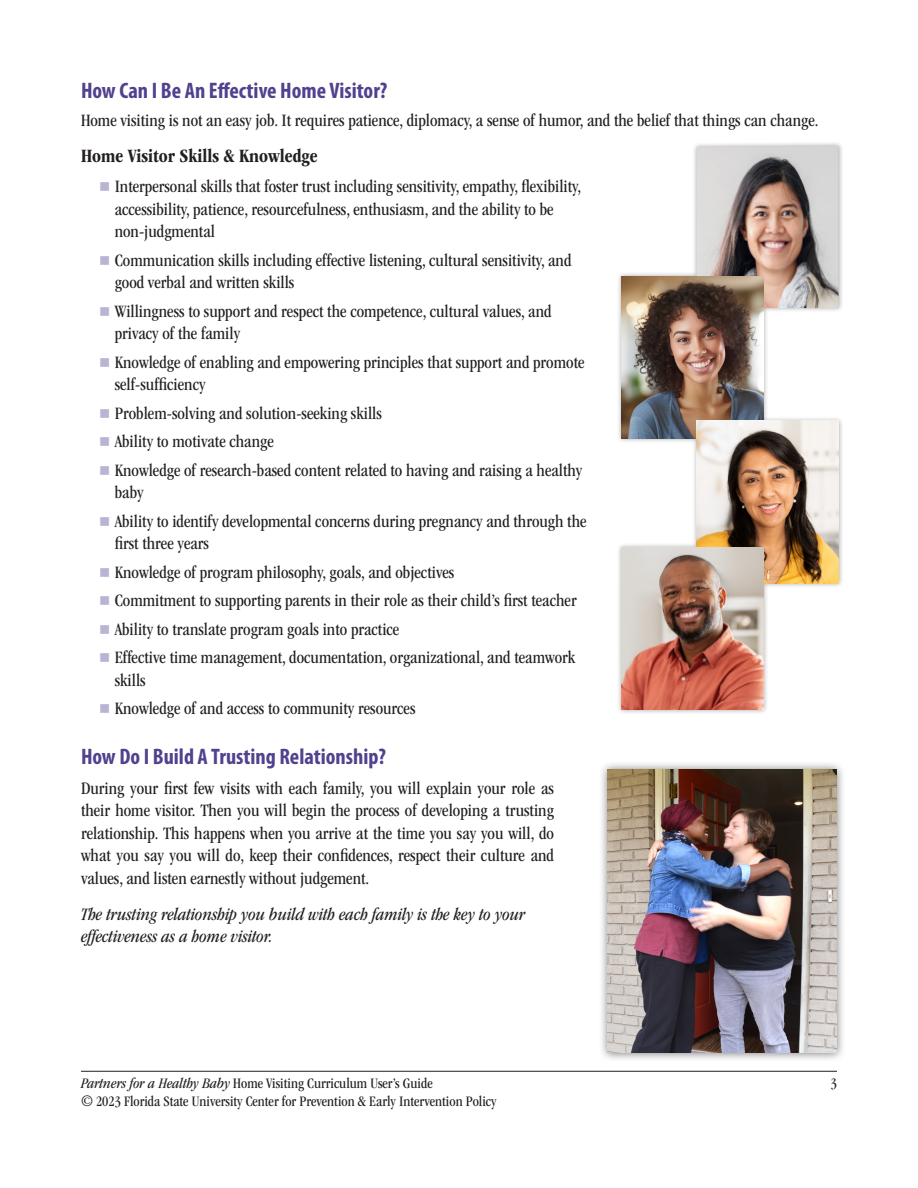
<style>
.page{position:relative;width:918px;height:1188px;background:#fff}
.page>*{position:absolute;margin:0;border:0;box-sizing:border-box;transform-origin:0 0}
.t1{font:700 condensed 22.5px "Myriad Pro";color:#52418e}
.t2{font:700 condensed 19.5px "ITC Garamond Std";color:#231f20}
.t3{font:condensed 18px/22.5px "ITC Garamond Std";color:#231f20}
.t4{font:italic condensed 18px/22.5px "ITC Garamond Std";color:#231f20}
.t5{font:condensed 15px/18px "ITC Garamond Std";color:#231f20}
.s1{color:#bab4d4}
.s2{font-style:italic}
</style>
<div class="page">
<hr style="left:81px;top:1071px;width:756px;height:1px;background:#231f20">
<div style="left:617px;top:141px;width:226px;height:574px;background:#231f20;opacity:.4"></div>
<img style="left:697px;top:146px;width:141px;height:162px">
<img style="left:622px;top:276px;width:142px;height:163px">
<img style="left:697px;top:421px;width:141px;height:163px">
<img style="left:622px;top:547px;width:142px;height:163px">
<div style="left:599px;top:760px;width:247px;height:302px;background:#231f20;opacity:.6"></div>
<img style="left:608px;top:770px;width:229px;height:283px">
<p class="t1" style="left:81px;top:76px;width:308px">How Can I Be An Effective Home Visitor?</p>
<p class="t3" style="left:81px;top:110px;width:739px">Home visiting is not an easy job. It requires patience, diplomacy, a sense of humor, and the belief that things can change.</p>
<p class="t2" style="left:81px;top:145px;width:238px">Home Visitor Skills &amp; Knowledge</p>
<p class="t3" style="left:115px;top:176px;width:468px;text-indent:-16px"><span class="s1">■</span> Interpersonal skills that foster trust including sensitivity, empathy, flexibility, accessibility, patience, resourcefulness, enthusiasm, and the ability to be non‑judgmental</p>
<p class="t3" style="left:115px;top:249px;width:458px;text-indent:-16px"><span class="s1">■</span> Communication skills including effective listening, cultural sensitivity, and good verbal and written skills</p>
<p class="t3" style="left:115px;top:300px;width:438px;text-indent:-16px"><span class="s1">■</span> Willingness to support and respect the competence, cultural values, and privacy of the family</p>
<p class="t3" style="left:115px;top:351px;width:471px;text-indent:-16px"><span class="s1">■</span> Knowledge of enabling and empowering principles that support and promote self‑sufficiency</p>
<p class="t3" style="left:99px;top:402px;width:284px"><span class="s1">■</span> Problem-solving and solution‑seeking skills</p>
<p class="t3" style="left:99px;top:431px;width:176px"><span class="s1">■</span> Ability to motivate change</p>
<p class="t3" style="left:115px;top:459px;width:469px;text-indent:-16px"><span class="s1">■</span> Knowledge of research‑based content related to having and raising a healthy baby</p>
<p class="t3" style="left:115px;top:510px;width:473px;text-indent:-16px"><span class="s1">■</span> Ability to identify developmental concerns during pregnancy and through the first three years</p>
<p class="t3" style="left:99px;top:561px;width:357px"><span class="s1">■</span> Knowledge of program philosophy, goals, and objectives</p>
<p class="t3" style="left:99px;top:590px;width:479px"><span class="s1">■</span> Commitment to supporting parents in their role as their child’s first teacher</p>
<p class="t3" style="left:99px;top:618px;width:302px"><span class="s1">■</span> Ability to translate program goals into practice</p>
<p class="t3" style="left:115px;top:647px;width:462px;text-indent:-16px"><span class="s1">■</span> Effective time management, documentation, organizational, and teamwork skills</p>
<p class="t3" style="left:99px;top:698px;width:318px"><span class="s1">■</span> Knowledge of and access to community resources</p>
<p class="t1" style="left:81px;top:742px;width:306px">How Do I Build A Trusting Relationship?</p>
<p class="t3" style="left:81px;top:777px;width:475px;text-align:justify">During your first few visits with each family, you will explain your role as their home visitor. Then you will begin the process of developing a trusting relationship. This happens when you arrive at the time you say you will, do what you say you will do, keep their confidences, respect their culture and values, and listen earnestly without judgement.</p>
<p class="t4" style="left:81px;top:903px;width:446px">The trusting relationship you build with each family is the key to your effectiveness as a home visitor.</p>
<p class="t5" style="left:81px;top:1074px;width:417px"><span class="s2">Partners for a Healthy Baby</span> Home Visiting Curriculum User’s Guide<br>© 2023 Florida State University Center for Prevention &amp; Early Intervention Policy</p>
<p class="t5" style="left:831px;top:1074px;width:8px">3</p>
</div>
